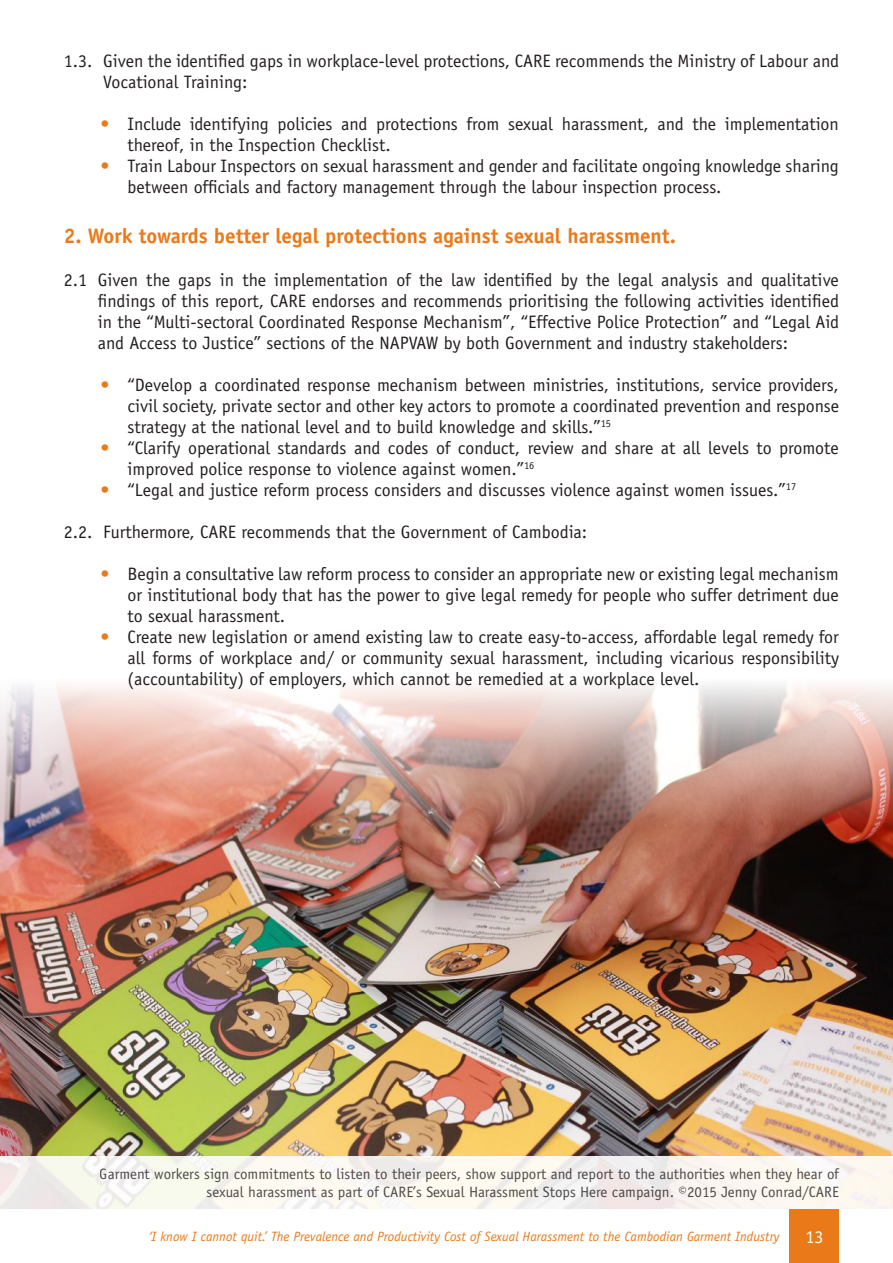
<style>
.page{position:relative;width:893px;height:1263px;background:#fff}
.page>*{position:absolute;margin:0;border:0;box-sizing:border-box;transform-origin:0 0}
.t1{font:700 21px "Officina Sans Std";color:#ea7a19}
.t2{font:18px/21px "Officina Sans Std";color:#241f1f}
.t3{font:18px "Officina Sans Std";color:#fff}
.t4{font:15px/18px "Officina Sans Std";color:#241f1f;text-align:right}
.t5{font:italic 13.5px "Officina Sans Std";color:#ea7a19}
.s1{color:#ea7a19}
</style>
<div class="page">
<div style="left:790px;top:1209px;width:49px;height:54px;background:#ea7a19"></div>
<img style="left:0;top:685px;width:893px;height:471px">
<svg style="left:0;top:1156px;width:893px;height:53px;fill:#f9f8ef"></svg>
<p class="t2" style="left:103px;top:50px;width:737px;text-indent:-39px">1.3. Given the identified gaps in workplace-level protections, CARE recommends the Ministry of Labour and<br>Vocational Training:</p>
<p class="t2" style="left:128px;top:113px;width:713px;text-indent:-27px"><span class="s1">•</span> Include identifying policies and protections from sexual harassment, and the implementation thereof, in the Inspection Checklist.</p>
<p class="t2" style="left:128px;top:155px;width:713px;text-indent:-27px"><span class="s1">•</span> Train Labour Inspectors on sexual harassment and gender and facilitate ongoing knowledge sharing between officials and factory management through the labour inspection process.</p>
<p class="t1" style="left:64px;top:223px;width:614px">2. Work towards better legal protections against sexual harassment.</p>
<p class="t2" style="left:98px;top:269px;width:743px;text-align:justify;text-indent:-34px">2.1 Given the gaps in the implementation of the law identified by the legal analysis and qualitative findings of this report, CARE endorses and recommends prioritising the following activities identified in the “Multi-sectoral Coordinated Response Mechanism”, “Effective Police Protection” and “Legal Aid and Access to Justice” sections of the NAPVAW by both Government and industry stakeholders:</p>
<p class="t2" style="left:128px;top:374px;width:713px;text-align:justify;text-indent:-27px"><span class="s1">•</span> “Develop a coordinated response mechanism between ministries, institutions, service providers, civil society, private sector and other key actors to promote a coordinated prevention and response strategy at the national level and to build knowledge and skills.”<sup>15</sup></p>
<p class="t2" style="left:128px;top:437px;width:713px;text-indent:-27px"><span class="s1">•</span> “Clarify operational standards and codes of conduct, review and share at all levels to promote improved police response to violence against women.”<sup>16</sup></p>
<p class="t2" style="left:101px;top:479px;width:697px"><span class="s1">•</span> “Legal and justice reform process considers and discusses violence against women issues.”<sup>17</sup></p>
<p class="t2" style="left:64px;top:521px;width:525px">2.2. Furthermore, CARE recommends that the Government of Cambodia:</p>
<p class="t2" style="left:128px;top:563px;width:713px;text-align:justify;text-indent:-27px"><span class="s1">•</span> Begin a consultative law reform process to consider an appropriate new or existing legal mechanism or institutional body that has the power to give legal remedy for people who suffer detriment due to sexual harassment.</p>
<p class="t2" style="left:128px;top:626px;width:713px;text-align:justify;text-indent:-27px"><span class="s1">•</span> Create new legislation or amend existing law to create easy-to-access, affordable legal remedy for all forms of workplace and/ or community sexual harassment, including vicarious responsibility (accountability) of employers, which cannot be remedied at a workplace level.</p>
<p class="t4" style="left:100px;top:1165px;width:741px">Garment workers sign commitments to listen to their peers, show support and report to the authorities when they hear of sexual harassment as part of CARE’s Sexual Harassment Stops Here campaign. ©2015 Jenny Conrad/CARE</p>
<p class="t5" style="left:149px;top:1228px;width:632px">‘I know I cannot quit.’ The Prevalence and Productivity Cost of Sexual Harassment to the Cambodian Garment Industry</p>
<p class="t3" style="left:805px;top:1226px;width:19px">13</p>
</div>
